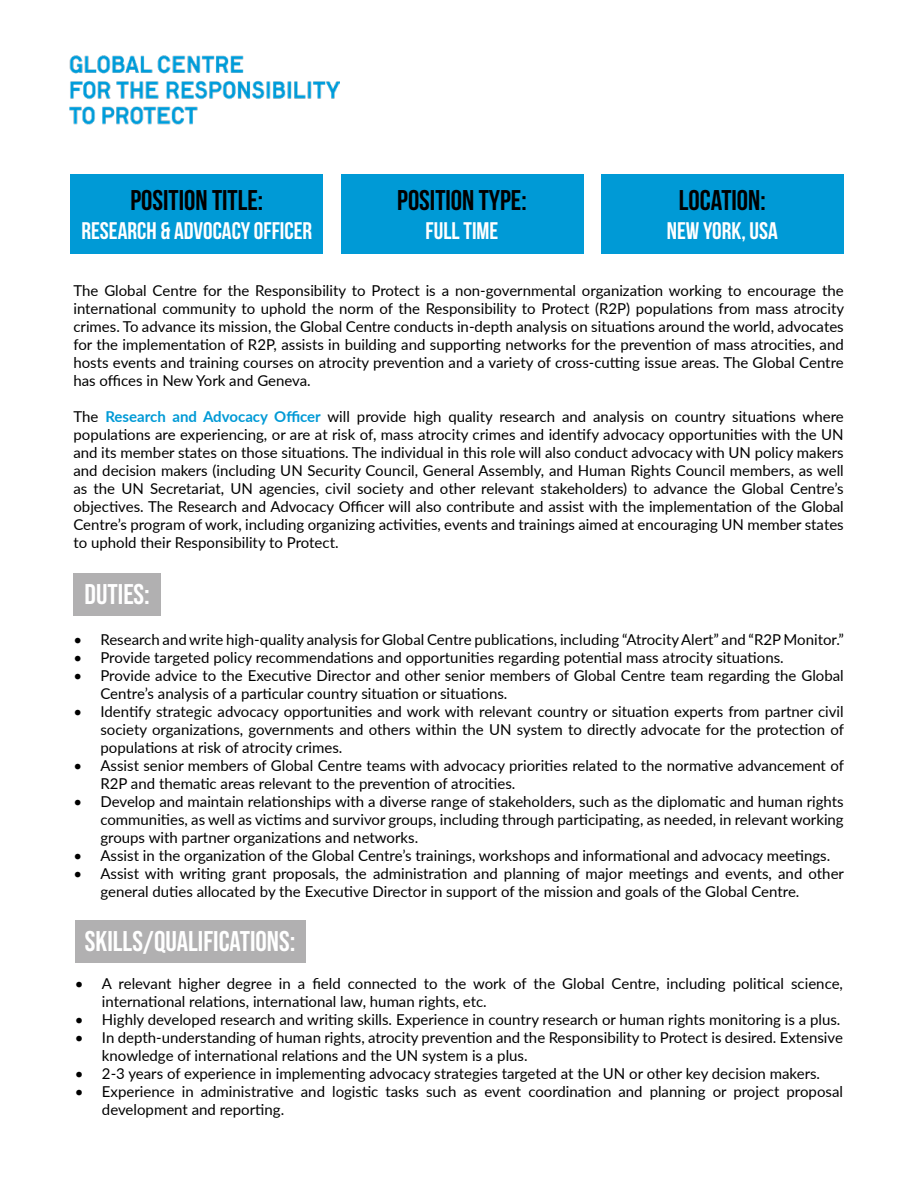
<style>
.page{position:relative;width:918px;height:1188px;background:#fff}
.page>*{position:absolute;margin:0;border:0;box-sizing:border-box;transform-origin:0 0}
.t1{font:28.5px "Bebas Neue";color:#000}
.t2{font:700 28.5px "Bebas Neue Pro";color:#fff}
.t3{font:24px "Bebas Neue";color:#fff}
.t4{font:15px/18px "Lato";color:#000}
.s1{font-weight:700;color:#009ad6}
</style>
<div class="page">
<img style="left:69px;top:55px;width:270px;height:70px">
<div style="left:70px;top:175px;width:253px;height:79px;background:#009ad6"></div>
<div style="left:341px;top:175px;width:243px;height:79px;background:#009ad6"></div>
<div style="left:601px;top:175px;width:243px;height:79px;background:#009ad6"></div>
<div style="left:73px;top:573px;width:88px;height:42px;background:#b1b0b1"></div>
<div style="left:75px;top:920px;width:230px;height:42px;background:#b1b0b1"></div>
<h1 class="t1" style="left:131px;top:185px;width:134px">POSITION TITLE:</h1>
<h2 class="t3" style="left:81px;top:218px;width:232px">RESEARCH &amp; ADVOCACY OFFICER</h2>
<h1 class="t1" style="left:397px;top:185px;width:131px">POSITION TYPE:</h1>
<h2 class="t3" style="left:426px;top:218px;width:74px">FULL TIME</h2>
<h1 class="t1" style="left:679px;top:185px;width:88px">LOCATION:</h1>
<h2 class="t3" style="left:667px;top:218px;width:113px">NEW YORK, USA</h2>
<p class="t4" style="left:73px;top:280px;width:772px;text-align:justify">The Global Centre for the Responsibility to Protect is a non-governmental organization working to encourage the international community to uphold the norm of the Responsibility to Protect (R2P) populations from mass atrocity crimes. To advance its mission, the Global Centre conducts in-depth analysis on situations around the world, advocates for the implementation of R2P, assists in building and supporting networks for the prevention of mass atrocities, and hosts events and training courses on atrocity prevention and a variety of cross-cutting issue areas. The Global Centre has offices in New York and Geneva.</p>
<p class="t4" style="left:73px;top:406px;width:772px;text-align:justify">The <span class="s1">Research and Advocacy Officer</span> will provide high quality research and analysis on country situations where populations are experiencing, or are at risk of, mass atrocity crimes and identify advocacy opportunities with the UN and its member states on those situations. The individual in this role will also conduct advocacy with UN policy makers and decision makers (including UN Security Council, General Assembly, and Human Rights Council members, as well as the UN Secretariat, UN agencies, civil society and other relevant stakeholders) to advance the Global Centre’s objectives. The Research and Advocacy Officer will also contribute and assist with the implementation of the Global Centre’s program of work, including organizing activities, events and trainings aimed at encouraging UN member states to uphold their Responsibility to Protect.</p>
<h1 class="t2" style="left:84px;top:578px;width:67px">DUTIES:</h1>
<p class="t4" style="left:73px;top:630px;width:772px">• Research and write high-quality analysis for Global Centre publications, including “Atrocity Alert” and “R2P Monitor.”</p>
<p class="t4" style="left:73px;top:648px;width:712px">• Provide targeted policy recommendations and opportunities regarding potential mass atrocity situations.</p>
<p class="t4" style="left:100px;top:666px;width:745px;text-indent:-27px">• Provide advice to the Executive Director and other senior members of Global Centre team regarding the Global<br>Centre’s analysis of a particular country situation or situations.</p>
<p class="t4" style="left:100px;top:702px;width:745px;text-align:justify;text-indent:-27px">• Identify strategic advocacy opportunities and work with relevant country or situation experts from partner civil society organizations, governments and others within the UN system to directly advocate for the protection of populations at risk of atrocity crimes.</p>
<p class="t4" style="left:100px;top:756px;width:745px;text-indent:-27px">• Assist senior members of Global Centre teams with advocacy priorities related to the normative advancement of<br>R2P and thematic areas relevant to the prevention of atrocities.</p>
<p class="t4" style="left:100px;top:792px;width:745px;text-align:justify;text-indent:-27px">• Develop and maintain relationships with a diverse range of stakeholders, such as the diplomatic and human rights communities, as well as victims and survivor groups, including through participating, as needed, in relevant working groups with partner organizations and networks.</p>
<p class="t4" style="left:73px;top:846px;width:758px">• Assist in the organization of the Global Centre’s trainings, workshops and informational and advocacy meetings.</p>
<p class="t4" style="left:100px;top:864px;width:745px;text-indent:-27px">• Assist with writing grant proposals, the administration and planning of major meetings and events, and other general duties allocated by the Executive Director in support of the mission and goals of the Global Centre.</p>
<h1 class="t2" style="left:85px;top:925px;width:212px">SKILLS/QUALIFICATIONS:</h1>
<p class="t4" style="left:102px;top:974px;width:743px;text-indent:-27px">• A relevant higher degree in a field connected to the work of the Global Centre, including political science, international relations, international law, human rights, etc.</p>
<p class="t4" style="left:75px;top:1010px;width:767px">• Highly developed research and writing skills. Experience in country research or human rights monitoring is a plus.</p>
<p class="t4" style="left:102px;top:1028px;width:743px;text-indent:-27px">• In depth-understanding of human rights, atrocity prevention and the Responsibility to Protect is desired. Extensive knowledge of international relations and the UN system is a plus.</p>
<p class="t4" style="left:75px;top:1064px;width:747px">• 2-3 years of experience in implementing advocacy strategies targeted at the UN or other key decision makers.</p>
<p class="t4" style="left:102px;top:1082px;width:743px;text-indent:-27px">• Experience in administrative and logistic tasks such as event coordination and planning or project proposal development and reporting.</p>
</div>
